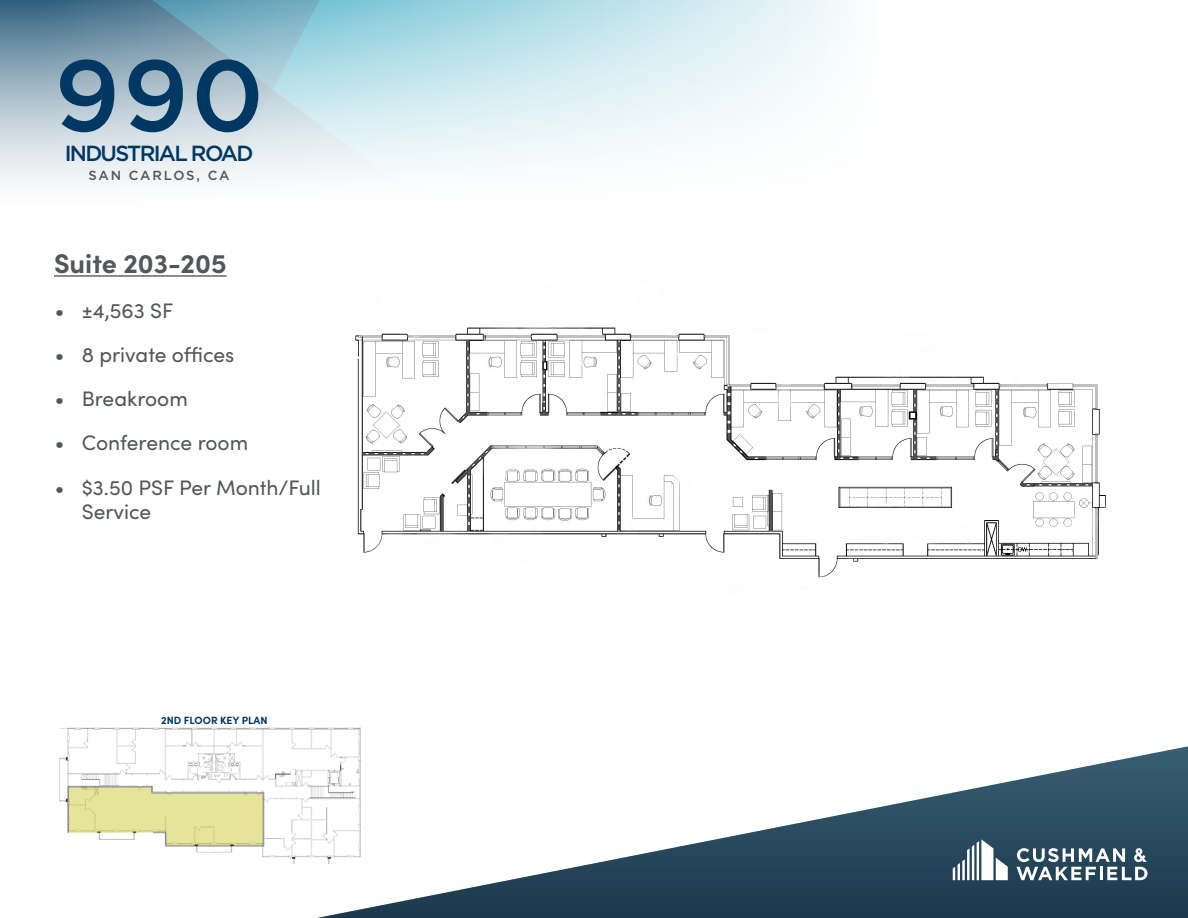
<style>
.page{position:relative;width:1188px;height:918px;background:#fff}
.page>*{position:absolute;margin:0;border:0;box-sizing:border-box;transform-origin:0 0}
.t1{font:500 100.65px "Gotham";color:#003864}
.Body_Text{font:700 27px "Sofia Pro";color:#54575a}
.t2{font:500 21.75px "Gotham";letter-spacing:-.08em;color:#003864}
.t3{font:21px/24px "Sofia Pro";color:#54575a}
.t4{font:500 13.2px "Gotham";letter-spacing:.14em;color:#54575a}
.Body_Text-2{font:700 10.5px "Sofia Pro";color:#003864}
</style>
<div class="page">
<svg style="left:614px;top:0;width:231px;height:152px;fill:#edf7f9"></svg>
<svg style="left:0;top:0;width:614px;height:183px;background:#bcd6df"></svg>
<img style="left:355px;top:327px;width:751px;height:251px">
<svg style="left:317px;top:746px;width:871px;height:172px"></svg>
<svg style="left:953px;top:839px;width:55px;height:41px"></svg>
<svg style="left:1017px;top:848px;width:130px;height:32px"></svg>
<hr style="left:54px;top:275px;width:173px;height:2px;background:#54575a">
<img style="left:59px;top:727px;width:317px;height:137px">
<svg style="left:67px;top:785px;width:198px;height:62px"></svg>
<p class="t1" style="left:54px;top:30px;width:211px">990</p>
<p class="t2" style="left:65px;top:139px;width:190px">INDUSTRIAL ROAD</p>
<p class="t4" style="left:88px;top:167px;width:143px">SAN CARLOS, CA</p>
<p class="Body_Text" style="left:54px;top:243px;width:174px">Suite 203-205</p>
<p class="t3" style="left:55px;top:297px;width:120px">• ±4,563 SF</p>
<p class="t3" style="left:55px;top:341px;width:181px">• 8 private offices</p>
<p class="t3" style="left:55px;top:386px;width:135px">• Breakroom</p>
<p class="t3" style="left:55px;top:430px;width:195px">• Conference room</p>
<p class="t3" style="left:82px;top:474px;width:241px;text-indent:-27px">• $3.50 PSF Per Month/Full<br>Service</p>
<p class="Body_Text-2" style="left:161px;top:712px;width:108px">2ND FLOOR KEY PLAN</p>
</div>
